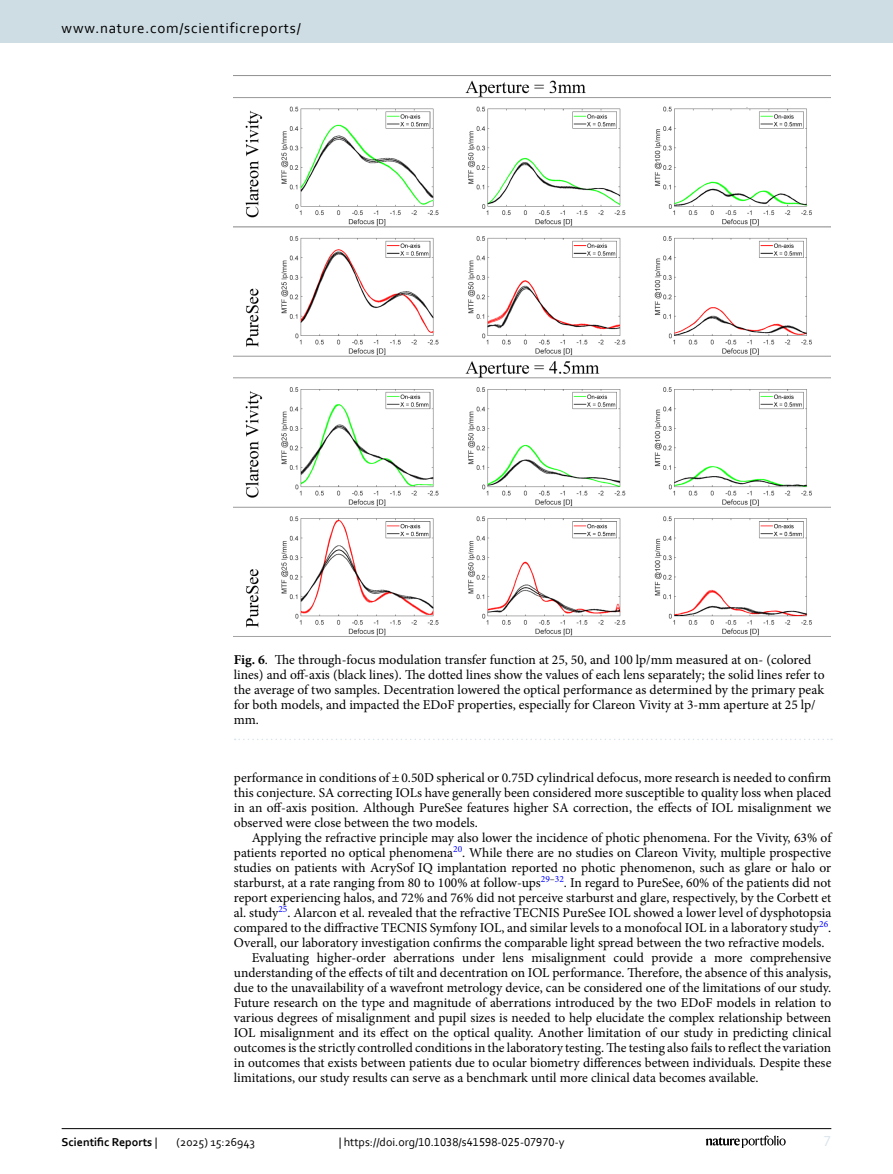
<style>
.page{position:relative;width:893px;height:1174px;background:#fff}
.page>*{position:absolute;margin:0;border:0;box-sizing:border-box;transform-origin:0 0}
.t1{font:15px "Corbel";letter-spacing:.05em;color:#000}
.t2{font:15px "Corbel";color:#d9e4eb}
.Body_Text_Indent{font:13.5px/15px "Minion Pro";color:#000;text-align:justify}
.Figure_Caption{font:13.5px/15px "Minion Pro";color:#000}
.t3{font:12px "Corbel";color:#000}
.t4{font:700 12px "Corbel";color:#000}
.s1{font-weight:700}
.s2{font-weight:400}
</style>
<div class="page">
<img style="left:234px;top:80px;width:596px;height:556px">
<svg style="left:235px;top:738px;width:597px;height:2px"></svg>
<hr style="left:62px;top:1128px;width:769px;height:1px;background:#000">
<svg style="left:706px;top:1135px;width:80px;height:12px"></svg>
<div style="left:0;top:0;width:893px;height:43px;background:#cedde4"></div>
<p class="t1" style="left:62px;top:18px;width:241px">www.nature.com/scientificreports/</p>
<p class="Figure_Caption" style="left:234px;top:652px;width:592px"><span class="s1">Fig. 6</span>. The through-focus modulation transfer function at 25, 50, and 100 lp/mm measured at on- (colored lines) and off-axis (black lines). The dotted lines show the values of each lens separately; the solid lines refer to the average of two samples. Decentration lowered the optical performance as determined by the primary peak for both models, and impacted the EDoF properties, especially for Clareon Vivity at 3-mm aperture at 25 lp/ mm.</p>
<p class="Body_Text_Indent" style="left:234px;top:770px;width:599px">performance in conditions of ±0.50D spherical or 0.75D cylindrical defocus, more research is needed to confirm this conjecture. SA correcting IOLs have generally been considered more susceptible to quality loss when placed in an off-axis position. Although PureSee features higher SA correction, the effects of IOL misalignment we observed were close between the two models.</p>
<p class="Body_Text_Indent" style="left:234px;top:830px;width:599px;text-indent:18px">Applying the refractive principle may also lower the incidence of photic phenomena. For the Vivity, 63% of patients reported no optical phenomena<sup>20</sup>. While there are no studies on Clareon Vivity, multiple prospective studies on patients with AcrySof IQ implantation reported no photic phenomenon, such as glare or halo or starburst, at a rate ranging from 80 to 100% at follow-ups<sup>29</sup><sup>–</sup><sup>32</sup>. In regard to PureSee, 60% of the patients did not report experiencing halos, and 72% and 76% did not perceive starburst and glare, respectively, by the Corbett et al. study<sup>25</sup>. Alarcon et al. revealed that the refractive TECNIS PureSee IOL showed a lower level of dysphotopsia compared to the diffractive TECNIS Symfony IOL, and similar levels to a monofocal IOL in a laboratory study<sup>26</sup>.<br>Overall, our laboratory investigation confirms the comparable light spread between the two refractive models.</p>
<p class="Body_Text_Indent" style="left:234px;top:950px;width:599px;text-indent:18px">Evaluating higher-order aberrations under lens misalignment could provide a more comprehensive understanding of the effects of tilt and decentration on IOL performance. Therefore, the absence of this analysis, due to the unavailability of a wavefront metrology device, can be considered one of the limitations of our study.<br>Future research on the type and magnitude of aberrations introduced by the two EDoF models in relation to various degrees of misalignment and pupil sizes is needed to help elucidate the complex relationship between IOL misalignment and its effect on the optical quality. Another limitation of our study in predicting clinical outcomes is the strictly controlled conditions in the laboratory testing. The testing also fails to reflect the variation in outcomes that exists between patients due to ocular biometry differences between individuals. Despite these limitations, our study results can serve as a benchmark until more clinical data becomes available.</p>
<p class="t4" style="left:62px;top:1134px;width:97px">Scientific Reports <span class="s2">|</span></p>
<p class="t3" style="left:177px;top:1134px;width:80px">(2025) 15:26943</p>
<p class="t3" style="left:339px;top:1134px;width:227px">| https://doi.org/10.1038/s41598-025-07970-y</p>
<p class="t2" style="left:824px;top:1132px;width:9px">7</p>
</div>
